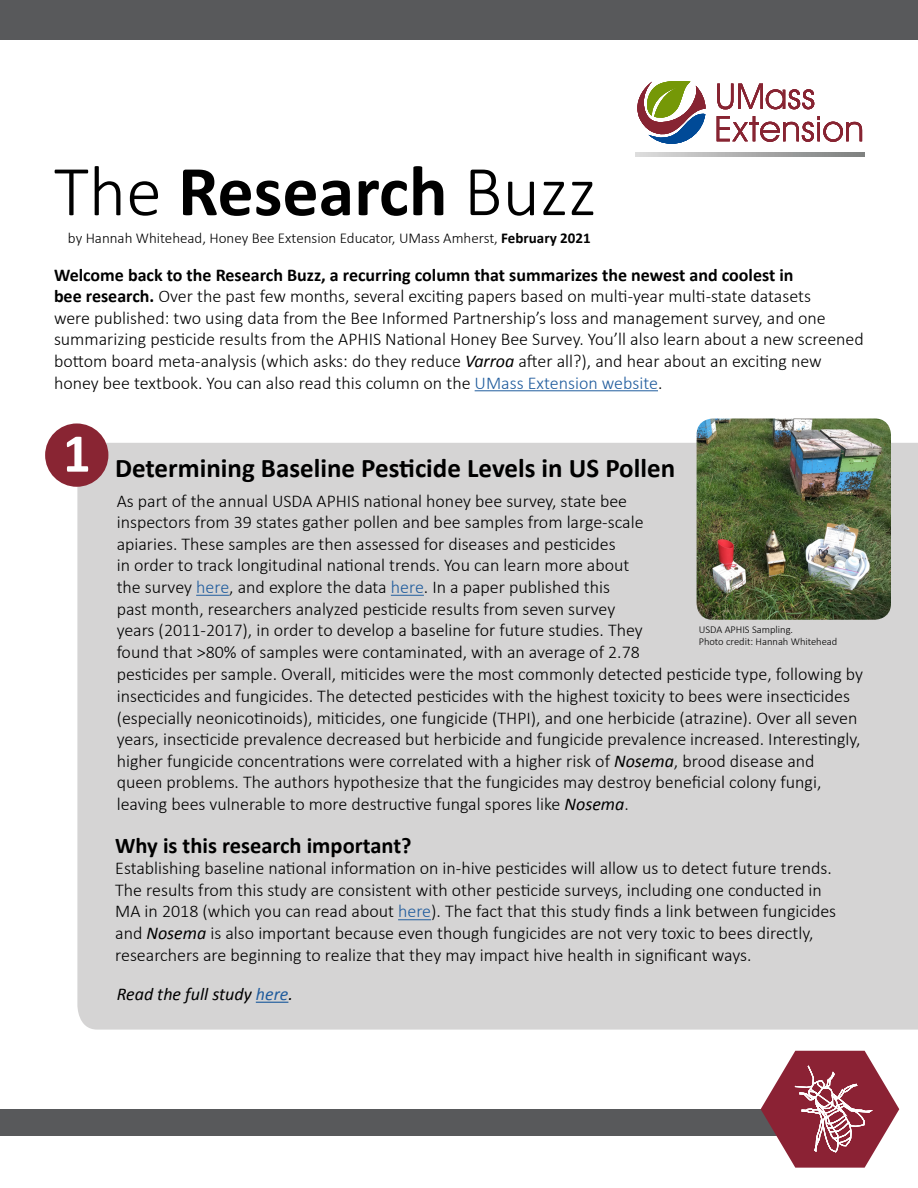
<style>
.page{position:relative;width:918px;height:1188px;background:#fff}
.page>*{position:absolute;margin:0;border:0;box-sizing:border-box;transform-origin:0 0}
.t1{font:700 72px "Calibri";color:#000}
.t2{font:700 54.9px "Calibri";color:#fff}
.t3{font:700 27px "Calibri";color:#000}
.t4{font:700 22.5px "Calibri";color:#000}
.t5{font:300 18px/21.6px "Calibri";color:#000}
.t6{font:italic 18px "Calibri";color:#000}
.t7{font:300 15px "Calibri";color:#000}
.t8{font:300 10.5px/12.6px "Calibri";color:#000}
.s1{font-weight:300}
.s2{font-weight:700}
.s3{font-weight:400;font-style:italic}
.s4{color:#205c9d}
</style>
<div class="page">
<div style="left:77px;top:443px;width:841px;height:587px;background:#d5d4d4"></div>
<div style="left:45px;top:423px;width:63px;height:64px;background:#892533;border-radius:50%"></div>
<div style="left:0;top:1109px;width:864px;height:27px;background:#58595b"></div>
<div style="left:0;top:0;width:918px;height:40px;background:#58595b"></div>
<hr style="left:475px;top:390px;width:183px;height:1px;background:#215e9e">
<hr style="left:196px;top:595px;width:33px;height:1px;background:#215e9e">
<hr style="left:391px;top:595px;width:33px;height:1px;background:#215e9e">
<hr style="left:398px;top:919px;width:33px;height:1px;background:#215e9e">
<hr style="left:256px;top:1002px;width:32px;height:1px;background:#215e9e">
<img style="left:697px;top:418px;width:194px;height:202px">
<svg style="left:717px;top:84px;width:97px;height:25px"></svg>
<svg style="left:717px;top:116px;width:145px;height:26px"></svg>
<svg style="left:637px;top:81px;width:69px;height:63px"></svg>
<svg style="left:761px;top:1051px;width:138px;height:117px"></svg>
<h1 class="t1" style="left:54px;top:145px;width:544px"><span class="s1">The</span> Research <span class="s1">Buzz</span></h1>
<h1 class="t7" style="left:68px;top:228px;width:524px">by Hannah Whitehead, Honey Bee Extension Educator, UMass Amherst, <span class="s2">February 2021</span></h1>
<p class="t5" style="left:54px;top:263px;width:811px"><span class="s2">Welcome back to the Research Buzz, a recurring column that summarizes the newest and coolest in<br>bee research.</span> Over the past few months, several exciting papers based on multi-year multi-state datasets<br>were published: two using data from the Bee Informed Partnership’s loss and management survey, and one summarizing pesticide results from the APHIS National Honey Bee Survey. You’ll also learn about a new screened bottom board meta-analysis (which asks: do they reduce <span class="s3">Varroa</span> after all?), and hear about an exciting new honey bee textbook. You can also read this column on the <span class="s4">UMass Extension website</span>.</p>
<h2 class="t2" style="left:63px;top:418px;width:29px">1</h2>
<h2 class="t3" style="left:115px;top:451px;width:561px">Determining Baseline Pesticide Levels in US Pollen</h2>
<p class="t5" style="left:117px;top:489px;width:528px">As part of the annual USDA APHIS national honey bee survey, state bee inspectors from 39 states gather pollen and bee samples from large-scale apiaries. These samples are then assessed for diseases and pesticides<br>in order to track longitudinal national trends. You can learn more about the survey <span class="s4">here</span>, and explore the data <span class="s4">here</span>. In a paper published this past month, researchers analyzed pesticide results from seven survey years (2011-2017), in order to develop a baseline for future studies. They found that &gt;80% of samples were contaminated, with an average of 2.78</p>
<p class="t5" style="left:117px;top:663px;width:748px">pesticides per sample. Overall, miticides were the most commonly detected pesticide type, following by insecticides and fungicides. The detected pesticides with the highest toxicity to bees were insecticides (especially neonicotinoids), miticides, one fungicide (THPI), and one herbicide (atrazine). Over all seven years, insecticide prevalence decreased but herbicide and fungicide prevalence increased. Interestingly, higher fungicide concentrations were correlated with a higher risk of <span class="s3">Nosema</span>, brood disease and queen problems. The authors hypothesize that the fungicides may destroy beneficial colony fungi, leaving bees vulnerable to more destructive fungal spores like <span class="s3">Nosema</span>.</p>
<p class="t8" style="left:699px;top:622px;width:140px">USDA APHIS Sampling.<br>Photo credit: Hannah Whitehead</p>
<h2 class="t4" style="left:115px;top:831px;width:298px">Why is this research important?</h2>
<p class="t5" style="left:115px;top:857px;width:723px">Establishing baseline national information on in-hive pesticides will allow us to detect future trends.<br>The results from this study are consistent with other pesticide surveys, including one conducted in MA in 2018 (which you can read about <span class="s4">here</span>). The fact that this study finds a link between fungicides and <span class="s3">Nosema</span> is also important because even though fungicides are not very toxic to bees directly, researchers are beginning to realize that they may impact hive health in significant ways.</p>
<p class="t6" style="left:117px;top:982px;width:178px">Read the full study <span class="s4">here</span>.</p>
</div>
